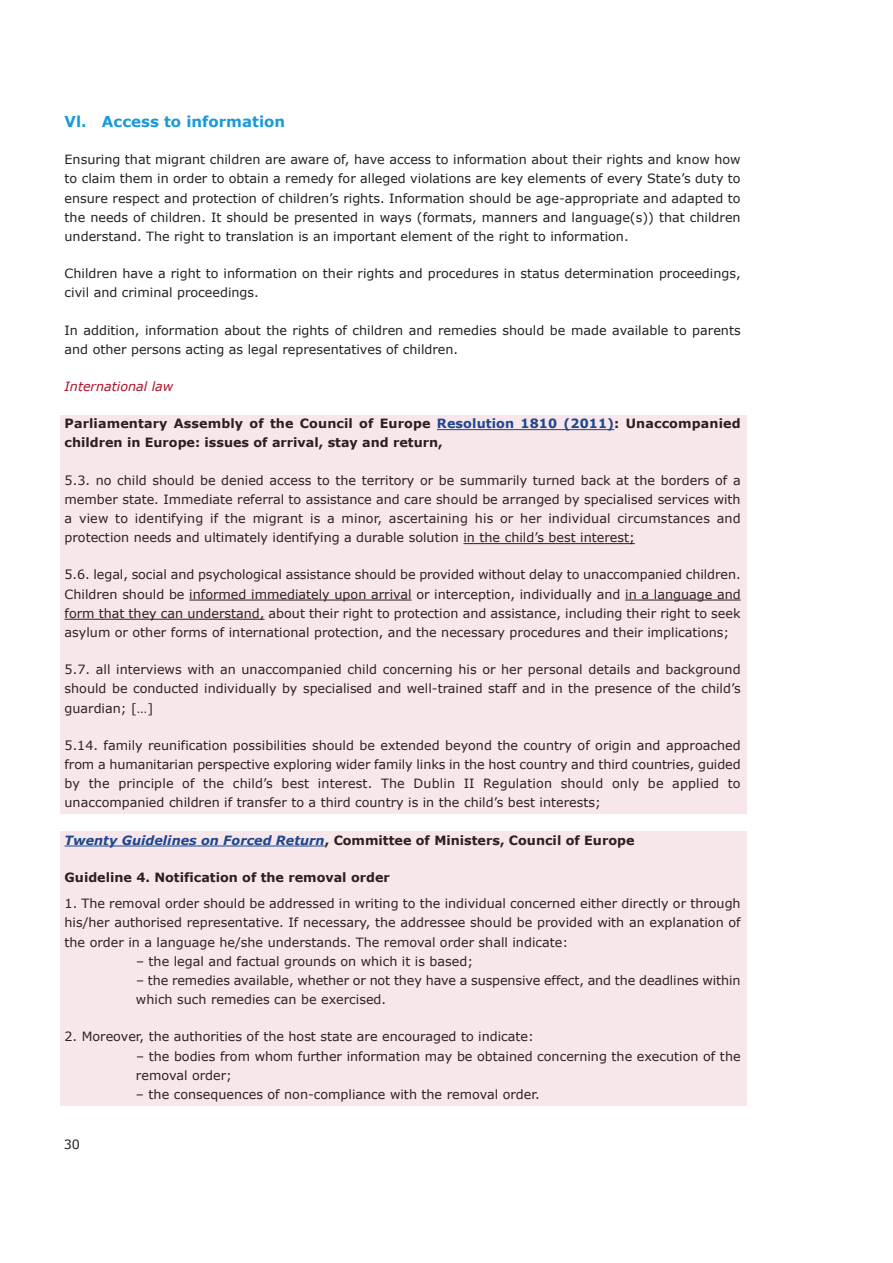
<style>
.page{position:relative;width:893px;height:1263px;background:#fff}
.page>*{position:absolute;margin:0;border:0;box-sizing:border-box;transform-origin:0 0}
.t1{font:700 15px "Verdana";color:#199bd8}
.t2{font:12.75px/19.2px "Verdana";color:#231f20;text-align:justify}
.t3{font:700 12.75px/19.2px "Verdana";color:#231f20}
.t4{font:italic 12.75px "Verdana";color:#ae1229}
.s1{color:#0f4d99}
.s2{font-style:italic;color:#0f4d99}
</style>
<div class="page">
<div style="left:60px;top:415px;width:686px;height:399px;background:#f7e7ea"></div>
<div style="left:60px;top:832px;width:686px;height:274px;background:#f7e7ea"></div>
<p class="t1" style="left:65px;top:112px;width:222px">Vl. Access to information</p>
<p class="t2" style="left:65px;top:150px;width:678px">Ensuring that migrant children are aware of, have access to information about their rights and know how to claim them in order to obtain a remedy for alleged violations are key elements of every State’s duty to ensure respect and protection of children’s rights. Information should be age-appropriate and adapted to the needs of children. It should be presented in ways (formats, manners and language(s)) that children understand. The right to translation is an important element of the right to information.</p>
<p class="t2" style="left:65px;top:264px;width:678px">Children have a right to information on their rights and procedures in status determination proceedings, civil and criminal proceedings.</p>
<p class="t2" style="left:65px;top:320px;width:678px">In addition, information about the rights of children and remedies should be made available to parents and other persons acting as legal representatives of children.</p>
<p class="t4" style="left:65px;top:378px;width:110px">International law</p>
<p class="t3" style="left:65px;top:413px;width:678px">Parliamentary Assembly of the Council of Europe <span class="s1">Resolution 1810 (2011)</span>: Unaccompanied children in Europe: issues of arrival, stay and return,</p>
<p class="t2" style="left:65px;top:470px;width:678px">5.3. no child should be denied access to the territory or be summarily turned back at the borders of a member state. Immediate referral to assistance and care should be arranged by specialised services with a view to identifying if the migrant is a minor, ascertaining his or her individual circumstances and protection needs and ultimately identifying a durable solution in the child’s best interest;</p>
<p class="t2" style="left:65px;top:565px;width:678px">5.6. legal, social and psychological assistance should be provided without delay to unaccompanied children.<br>Children should be informed immediately upon arrival or interception, individually and in a language and form that they can understand, about their right to protection and assistance, including their right to seek asylum or other forms of international protection, and the necessary procedures and their implications;</p>
<p class="t2" style="left:65px;top:659px;width:678px">5.7. all interviews with an unaccompanied child concerning his or her personal details and background should be conducted individually by specialised and well-trained staff and in the presence of the child’s guardian; […]</p>
<p class="t2" style="left:65px;top:735px;width:678px">5.14. family reunification possibilities should be extended beyond the country of origin and approached from a humanitarian perspective exploring wider family links in the host country and third countries, guided by the principle of the child’s best interest. The Dublin II Regulation should only be applied to unaccompanied children if transfer to a third country is in the child’s best interests;</p>
<p class="t3" style="left:65px;top:830px;width:571px"><span class="s2">Twenty Guidelines on Forced Return</span>, Committee of Ministers, Council of Europe</p>
<p class="t3" style="left:65px;top:867px;width:327px">Guideline 4. Notification of the removal order</p>
<p class="t2" style="left:65px;top:893px;width:678px">1. The removal order should be addressed in writing to the individual concerned either directly or through his/her authorised representative. If necessary, the addressee should be provided with an explanation of the order in a language he/she understands. The removal order shall indicate:</p>
<p class="t2" style="left:136px;top:951px;width:339px">– the legal and factual grounds on which it is based;</p>
<p class="t2" style="left:136px;top:970px;width:606px">– the remedies available, whether or not they have a suspensive effect, and the deadlines within which such remedies can be exercised.</p>
<p class="t2" style="left:65px;top:1027px;width:471px">2. Moreover, the authorities of the host state are encouraged to indicate:</p>
<p class="t2" style="left:136px;top:1046px;width:606px">– the bodies from whom further information may be obtained concerning the execution of the removal order;</p>
<p class="t2" style="left:136px;top:1084px;width:405px">– the consequences of non-compliance with the removal order.</p>
<p class="t2" style="left:64px;top:1134px;width:18px">30</p>
</div>
